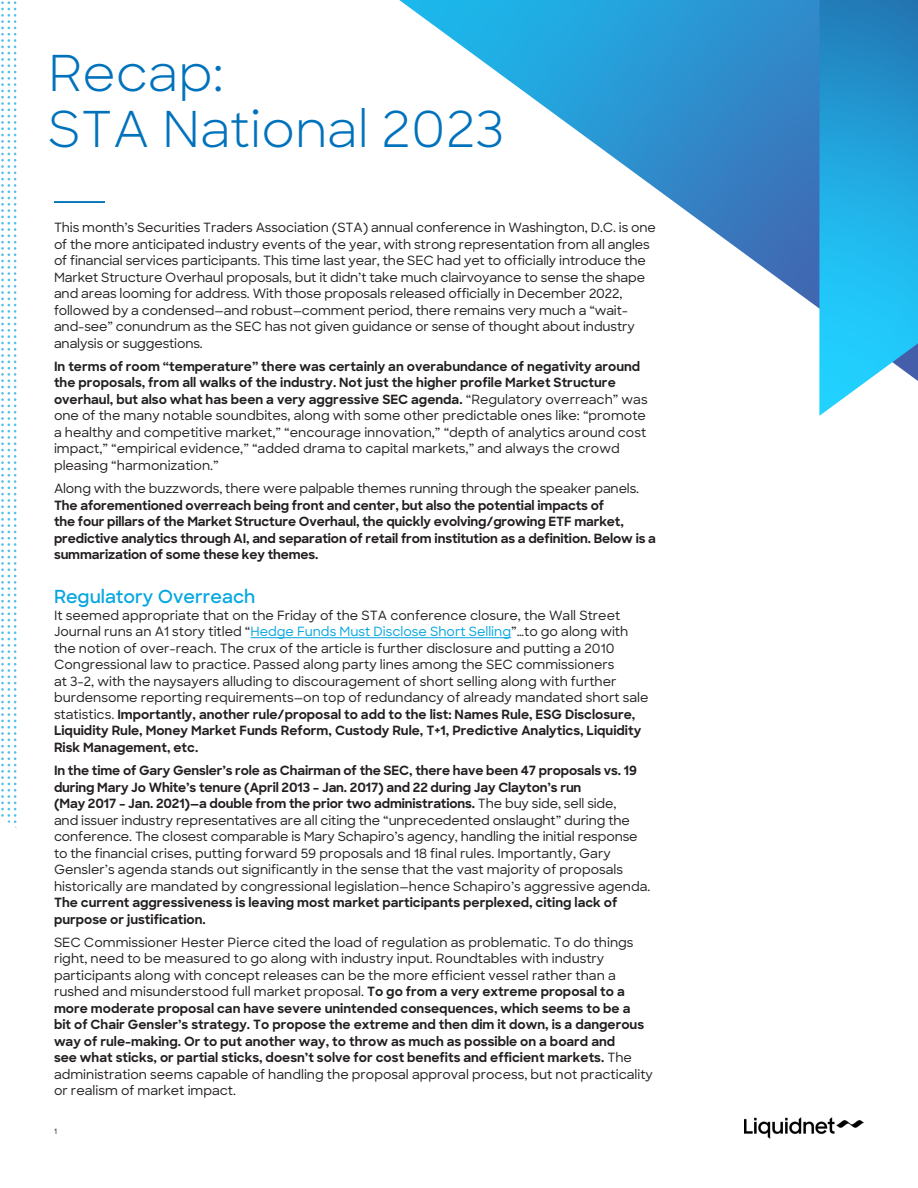
<style>
.page{position:relative;width:918px;height:1188px;background:#fff}
.page>*{position:absolute;margin:0;border:0;box-sizing:border-box;transform-origin:0 0}
.t1{font:49.5px/55.5px "Sharp Sans";color:#0072bc}
.H2_Subhead{font:600 18px "Sharp Sans";color:#04a6e1}
.Body{font:500 12.75px/16.5px "Sharp Sans";color:#231f20}
.Body-2{font:700 12.75px/16.5px "Sharp Sans";letter-spacing:-.01em;color:#231f20}
.t2{font:500 7.5px "Sharp Sans";color:#231f20}
.s1{font-weight:700}
.s2{font-weight:500}
.s3{color:#04a6e1}
</style>
<div class="page">
<svg style="left:399px;top:0;width:420px;height:309px"></svg>
<svg style="left:819px;top:0;width:99px;height:416px;background:#33aee1"></svg>
<svg style="left:1px;top:1px;width:15px;height:827px"></svg>
<hr style="left:251px;top:637px;width:260px;height:1px;background:#04a6e1">
<hr style="left:54px;top:201px;width:51px;height:2px;background:#0072bc">
<img style="left:744px;top:1118px;width:120px;height:21px">
<h1 class="t1" style="left:48px;top:43px;width:458px">Recap:<br>STA National 2023</h1>
<p class="Body" style="left:54px;top:219px;width:604px">This month’s Securities Traders Association (STA) annual conference in Washington, D.C. is one of the more anticipated industry events of the year, with strong representation from all angles of financial services participants. This time last year, the SEC had yet to officially introduce the Market Structure Overhaul proposals, but it didn’t take much clairvoyance to sense the shape and areas looming for address. With those proposals released officially in December 2022, followed by a condensed—and robust—comment period, there remains very much a “wait&shy;and-see” conundrum as the SEC has not given guidance or sense of thought about industry analysis or suggestions.</p>
<p class="Body" style="left:54px;top:357px;width:595px"><span class="s1">In terms of room “temperature” there was certainly an overabundance of negativity around the proposals, from all walks of the industry. Not just the higher profile Market Structure overhaul, but also what has been a very aggressive SEC agenda.</span> “Regulatory overreach” was one of the many notable soundbites, along with some other predictable ones like: “promote a healthy and competitive market,” “encourage innovation,” “depth of analytics around cost impact,” “empirical evidence,” “added drama to capital markets,” and always the crowd pleasing “harmonization.”</p>
<p class="Body-2" style="left:54px;top:480px;width:603px"><span class="s2">Along with the buzzwords, there were palpable themes running through the speaker panels.<br></span>The aforementioned overreach being front and center, but also the potential impacts of<br>the four pillars of the Market Structure Overhaul, the quickly evolving/growing ETF market, predictive analytics through AI, and separation of retail from institution as a definition. Below is a summarization of some these key themes.</p>
<p class="H2_Subhead" style="left:54px;top:584px;width:203px">Regulatory Overreach</p>
<p class="Body" style="left:54px;top:606px;width:596px">It seemed appropriate that on the Friday of the STA conference closure, the Wall Street Journal runs an A1 story titled “<span class="s3">Hedge Funds Must Disclose Short Selling</span>”…to go along with the notion of over-reach. The crux of the article is further disclosure and putting a 2010<br>Congressional law to practice. Passed along party lines among the SEC commissioners<br>at 3-2, with the naysayers alluding to discouragement of short selling along with further burdensome reporting requirements—on top of redundancy of already mandated short sale statistics. <span class="s1">Importantly, another rule/proposal to add to the list: Names Rule, ESG Disclosure, Liquidity Rule, Money Market Funds Reform, Custody Rule, T+1, Predictive Analytics, Liquidity Risk Management, etc.</span></p>
<p class="Body" style="left:54px;top:762px;width:598px"><span class="s1">In the time of Gary Gensler’s role as Chairman of the SEC, there have been 47 proposals vs. 19 during Mary Jo White’s tenure (April 2013 – Jan. 2017) and 22 during Jay Clayton’s run<br>(May 2017 – Jan. 2021)—a double from the prior two administrations.</span> The buy side, sell side,<br>and issuer industry representatives are all citing the “unprecedented onslaught” during the conference. The closest comparable is Mary Schapiro’s agency, handling the initial response to the financial crises, putting forward 59 proposals and 18 final rules. Importantly, Gary Gensler’s agenda stands out significantly in the sense that the vast majority of proposals historically are mandated by congressional legislation—hence Schapiro’s aggressive agenda.<br><span class="s1">The current aggressiveness is leaving most market participants perplexed, citing lack of purpose or justification.</span></p>
<p class="Body" style="left:54px;top:933px;width:601px">SEC Commissioner Hester Pierce cited the load of regulation as problematic. To do things right, need to be measured to go along with industry input. Roundtables with industry participants along with concept releases can be the more efficient vessel rather than a rushed and misunderstood full market proposal. <span class="s1">To go from a very extreme proposal to a more moderate proposal can have severe unintended consequences, which seems to be a<br>bit of Chair Gensler’s strategy. To propose the extreme and then dim it down, is a dangerous way of rule-making. Or to put another way, to throw as much as possible on a board and<br>see what sticks, or partial sticks, doesn’t solve for cost benefits and efficient markets.</span> The administration seems capable of handling the proposal approval process, but not practicality or realism of market impact.</p>
<p class="t2" style="left:54px;top:1126px;width:4px">1</p>
</div>
